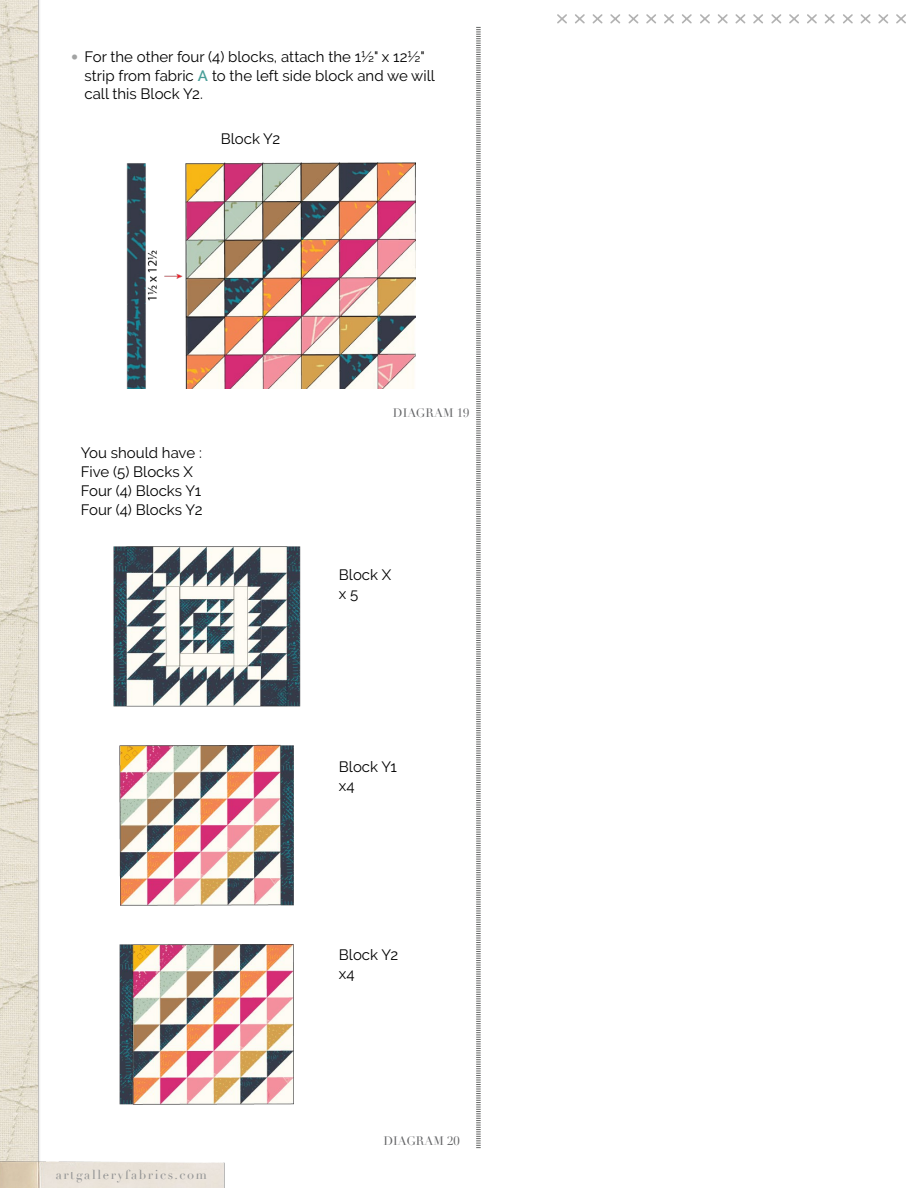
<style>
.page{position:relative;width:918px;height:1188px;background:#fff}
.page>*{position:absolute;margin:0;border:0;box-sizing:border-box;transform-origin:0 0}
.t1{font:15px/18.9px "Raleway";color:#000}
.t2{font:12.75px "Didot";letter-spacing:.125em;color:#939494}
.t3{font:12px "Didot";color:#636466}
.s1{font-family:"Didot";font-size:14.1px;color:#a2a3a3}
.s2{font-weight:600;color:#499e98}
</style>
<div class="page">
<img style="left:0;top:0;width:40px;height:1154px">
<svg style="left:476px;top:27px;width:5px;height:1121px"></svg>
<img style="left:0;top:1154px;width:225px;height:34px">
<svg style="left:557px;top:14px;width:349px;height:10px"></svg>
<img style="left:126px;top:162px;width:290px;height:227px">
<img style="left:113px;top:546px;width:188px;height:559px">
<p class="t1" style="left:85px;top:47px;width:352px;text-indent:-14px"><span class="s1">•</span> For the other four (4) blocks, attach the 1½" x 12½" strip from fabric <span class="s2">A</span> to the left side block and we will call this Block Y2.</p>
<p class="t1" style="left:221px;top:129px;width:61px">Block Y2</p>
<p class="t1" style="left:81px;top:443px;width:123px">You should have :<br>Five (5) Blocks X<br>Four (4) Blocks Y1<br>Four (4) Blocks Y2</p>
<p class="t2" style="left:56px;top:1167px;width:153px">artgalleryfabrics.com</p>
<p class="t3" style="left:393px;top:406px;width:78px">DIAGRAM 19</p>
<p class="t1" style="left:339px;top:565px;width:54px">Block X x 5</p>
<p class="t1" style="left:339px;top:757px;width:60px">Block Y1 x4</p>
<p class="t1" style="left:339px;top:945px;width:61px">Block Y2 x4</p>
<p class="t3" style="left:383px;top:1133px;width:78px">DIAGRAM 20</p>
</div>
